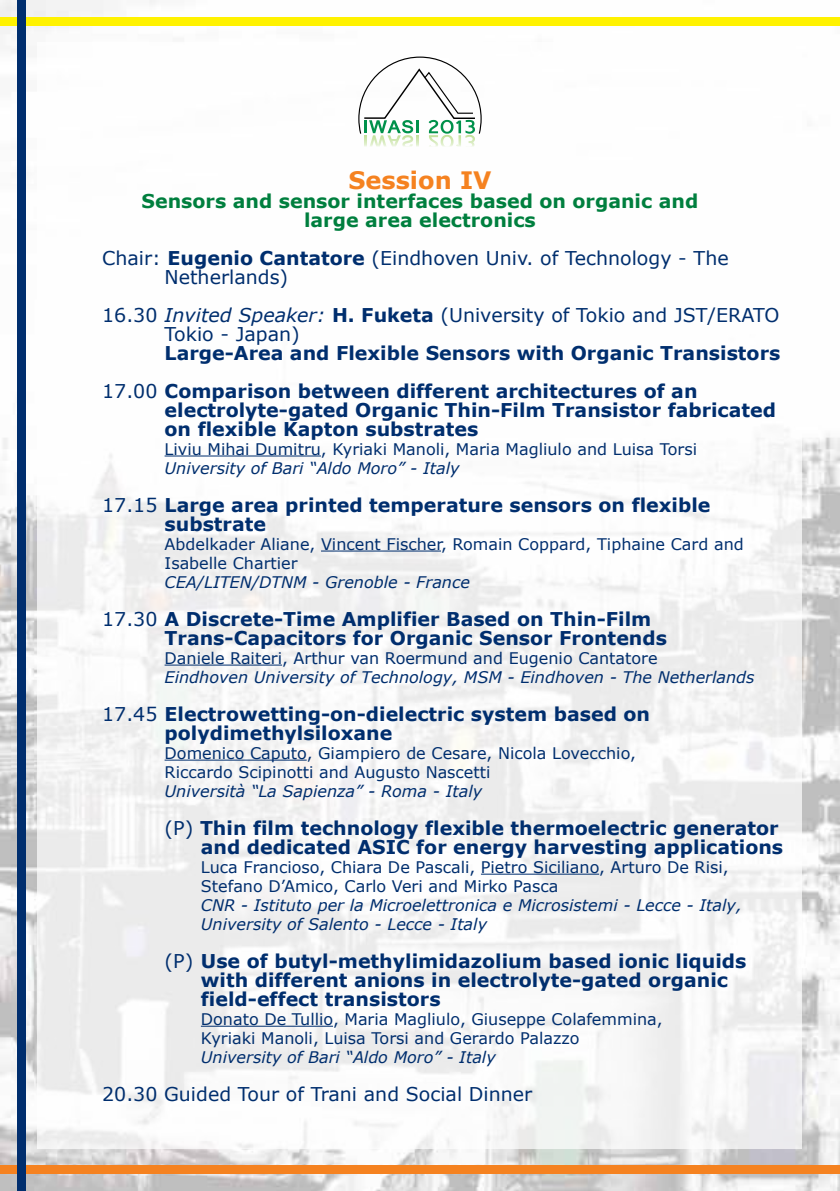
<style>
.page{position:relative;width:840px;height:1191px;background:#fff}
.page>*{position:absolute;margin:0;border:0;box-sizing:border-box;transform-origin:0 0}
.t1{font:700 24px "Verdana";color:#f58220}
.t2{font:700 19px/19px "Verdana";color:#002e6e}
.t3{font:19px/19px "Verdana";color:#002e6e}
.t4{font:700 19px/19px "Verdana";color:#007f3e;text-align:center}
.t5{font:16px/19px "Verdana";color:#002e6e}
.t6{font:italic 16px/19px "Verdana";color:#002e6e}
.s1{font-weight:700}
.s2{font-style:italic}
.s3{font-weight:400}
</style>
<div class="page">
<img style="left:0;top:0;width:839px;height:1191px">
<div style="left:0;top:17px;width:839px;height:9px;background:#fff200"></div>
<div style="left:0;top:1165px;width:839px;height:9px;background:#f58220"></div>
<div style="left:17px;top:0;width:9px;height:1191px;background:#002e6e"></div>
<div style="left:38px;top:42px;width:763px;height:1106px;background:linear-gradient(to right,#f7f7f7,#f8f8f8)"></div>
<svg style="left:357px;top:56px;width:125px;height:93px"></svg>
<hr style="left:164px;top:455px;width:157px;height:1px;background:#002e6e">
<hr style="left:321px;top:550px;width:120px;height:1px;background:#002e6e">
<hr style="left:164px;top:664px;width:118px;height:1px;background:#002e6e">
<hr style="left:164px;top:759px;width:142px;height:1px;background:#002e6e">
<hr style="left:480px;top:873px;width:118px;height:1px;background:#002e6e">
<hr style="left:201px;top:1025px;width:132px;height:1px;background:#002e6e">
<p class="t1" style="left:348px;top:164px;width:144px">Session IV</p>
<p class="t4" style="left:141px;top:191px;width:558px">Sensors and sensor interfaces based on organic and large area electronics</p>
<p class="t3" style="left:164px;top:248px;width:565px;text-indent:-62px">Chair: <span class="s1">Eugenio Cantatore</span> (Eindhoven Univ. of Technology - The<br>Netherlands)</p>
<p class="t3" style="left:164px;top:305px;width:616px;text-indent:-62px">16.30 <span class="s2">Invited Speaker:</span> <span class="s1">H. Fuketa</span> (University of Tokio and JST/ERATO<br>Tokio - Japan)</p>
<p class="t2" style="left:102px;top:334px;width:679px;line-height:38px;text-indent:62px">Large-Area and Flexible Sensors with Organic Transistors<br><span class="s3">17.00</span> Comparison between different architectures of an</p>
<p class="t2" style="left:164px;top:400px;width:612px">electrolyte-gated Organic Thin-Film Transistor fabricated on flexible Kapton substrates</p>
<p class="t5" style="left:164px;top:439px;width:534px">Liviu Mihai Dumitru, Kyriaki Manoli, Maria Magliulo and Luisa Torsi</p>
<p class="t6" style="left:164px;top:458px;width:296px">University of Bari “Aldo Moro” - Italy</p>
<p class="t2" style="left:164px;top:495px;width:547px;text-indent:-62px"><span class="s3">17.15</span> Large area printed temperature sensors on flexible substrate</p>
<p class="t5" style="left:164px;top:534px;width:580px">Abdelkader Aliane, Vincent Fischer, Romain Coppard, Tiphaine Card and<br>Isabelle Chartier</p>
<p class="t6" style="left:164px;top:572px;width:307px">CEA/LITEN/DTNM - Grenoble - France</p>
<p class="t2" style="left:164px;top:609px;width:503px;text-indent:-62px"><span class="s3">17.30</span> A Discrete-Time Amplifier Based on Thin-Film<br>Trans-Capacitors for Organic Sensor Frontends</p>
<p class="t5" style="left:164px;top:648px;width:494px">Daniele Raiteri, Arthur van Roermund and Eugenio Cantatore</p>
<p class="t6" style="left:164px;top:667px;width:591px">Eindhoven University of Technology, MSM - Eindhoven - The Netherlands</p>
<p class="t2" style="left:164px;top:704px;width:487px;text-indent:-62px"><span class="s3">17.45</span> Electrowetting-on-dielectric system based on polydimethylsiloxane</p>
<p class="t5" style="left:164px;top:743px;width:472px">Domenico Caputo, Giampiero de Cesare, Nicola Lovecchio,<br>Riccardo Scipinotti and Augusto Nascetti</p>
<p class="t6" style="left:164px;top:781px;width:319px">Università “La Sapienza” - Roma - Italy</p>
<p class="t2" style="left:164px;top:818px;width:619px;text-align:right"><span class="s3">(P)</span> Thin film technology flexible thermoelectric generator and dedicated ASIC for energy harvesting applications</p>
<p class="t5" style="left:201px;top:857px;width:529px">Luca Francioso, Chiara De Pascali, Pietro Siciliano, Arturo De Risi,<br>Stefano D’Amico, Carlo Veri and Mirko Pasca</p>
<p class="t6" style="left:201px;top:895px;width:542px">CNR - Istituto per la Microelettronica e Microsistemi - Lecce - Italy,<br>University of Salento - Lecce - Italy</p>
<p class="t2" style="left:201px;top:951px;width:546px;text-indent:-36px"><span class="s3">(P)</span> Use of butyl-methylimidazolium based ionic liquids with different anions in electrolyte-gated organic field-effect transistors</p>
<p class="t5" style="left:201px;top:1009px;width:463px">Donato De Tullio, Maria Magliulo, Giuseppe Colafemmina,<br>Kyriaki Manoli, Luisa Torsi and Gerardo Palazzo</p>
<p class="t6" style="left:201px;top:1047px;width:296px">University of Bari “Aldo Moro” - Italy</p>
<p class="t3" style="left:102px;top:1084px;width:431px">20.30 Guided Tour of Trani and Social Dinner</p>
</div>
